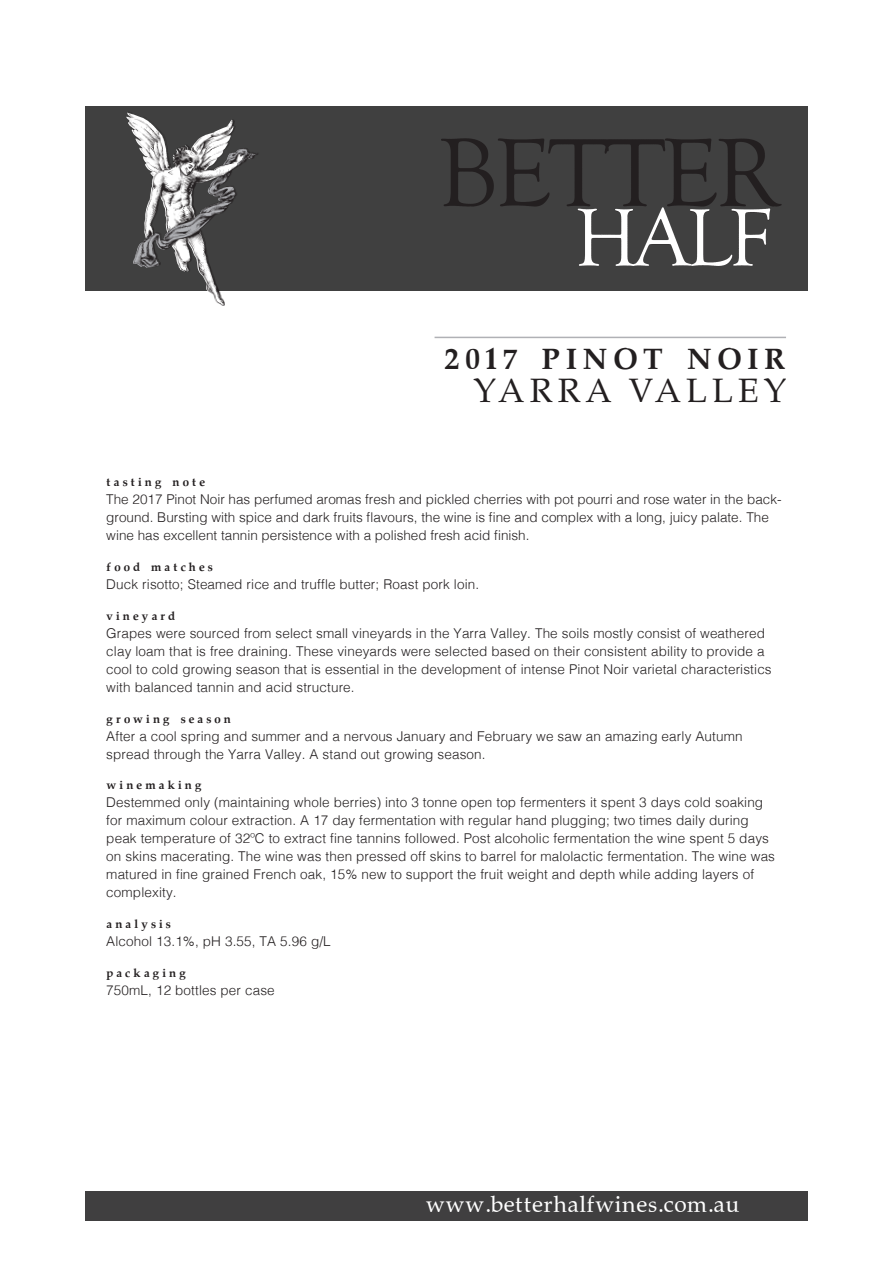
<style>
.page{position:relative;width:893px;height:1263px;background:#fff}
.page>*{position:absolute;margin:0;border:0;box-sizing:border-box;transform-origin:0 0}
.t1{font:700 34.05px/33.3px "Palatino";letter-spacing:.15em;color:#231f20;text-align:right}
.t2{font:27px "Palatino Normal";color:#fff}
.t3{font:300 13.5px/18px "Helvetica";letter-spacing:.01em;color:#231f20}
.s1{font-weight:400}
.s2{font-family:"Palatino";font-weight:700}
</style>
<div class="page">
<div style="left:85px;top:106px;width:723px;height:185px;background:#404040"></div>
<img style="left:126px;top:112px;width:132px;height:194px">
<img style="left:441px;top:138px;width:341px;height:69px">
<img style="left:577px;top:207px;width:194px;height:59px">
<hr style="left:435px;top:337px;width:351px;height:1px;background:#b0b1b5">
<div style="left:85px;top:1191px;width:723px;height:29px;background:#403f40"></div>
<p class="t1" style="left:444px;top:343px;width:344px">2017 PINOT NOIR<br><span class="s1">YARRA VALLEY</span></p>
<p class="t3" style="left:106px;top:472px;width:677px"><span class="s2">tasting note<br></span>The 2017 Pinot Noir has perfumed aromas fresh and pickled cherries with pot pourri and rose water in the back&shy;ground. Bursting with spice and dark fruits flavours, the wine is fine and complex with a long, juicy palate. The wine has excellent tannin persistence with a polished fresh acid finish.</p>
<p class="t3" style="left:106px;top:556px;width:374px"><span class="s2">food matches<br></span>Duck risotto; Steamed rice and truffle butter; Roast pork loin.</p>
<p class="t3" style="left:106px;top:605px;width:667px"><span class="s2">vineyard<br></span>Grapes were sourced from select small vineyards in the Yarra Valley. The soils mostly consist of weathered clay loam that is free draining. These vineyards were selected based on their consistent ability to provide a cool to cold growing season that is essential in the development of intense Pinot Noir varietal characteristics with balanced tannin and acid structure.</p>
<p class="t3" style="left:106px;top:708px;width:638px"><span class="s2">growing season<br></span>After a cool spring and summer and a nervous January and February we saw an amazing early Autumn spread through the Yarra Valley. A stand out growing season.</p>
<p class="t3" style="left:106px;top:775px;width:670px"><span class="s2">winemaking<br></span>Destemmed only (maintaining whole berries) into 3 tonne open top fermenters it spent 3 days cold soaking for maximum colour extraction. A 17 day fermentation with regular hand plugging; two times daily during peak temperature of 32ºC to extract fine tannins followed. Post alcoholic fermentation the wine spent 5 days on skins macerating. The wine was then pressed off skins to barrel for malolactic fermentation. The wine was matured in fine grained French oak, 15% new to support the fruit weight and depth while adding layers of complexity.</p>
<p class="t3" style="left:106px;top:913px;width:226px"><span class="s2">analysis<br></span>Alcohol 13.1%, pH 3.55, TA 5.96 g/L</p>
<p class="t3" style="left:106px;top:962px;width:170px"><span class="s2">packaging<br></span>750mL, 12 bottles per case</p>
<p class="t2" style="left:425px;top:1192px;width:316px">www.betterhalfwines.com.au</p>
</div>
